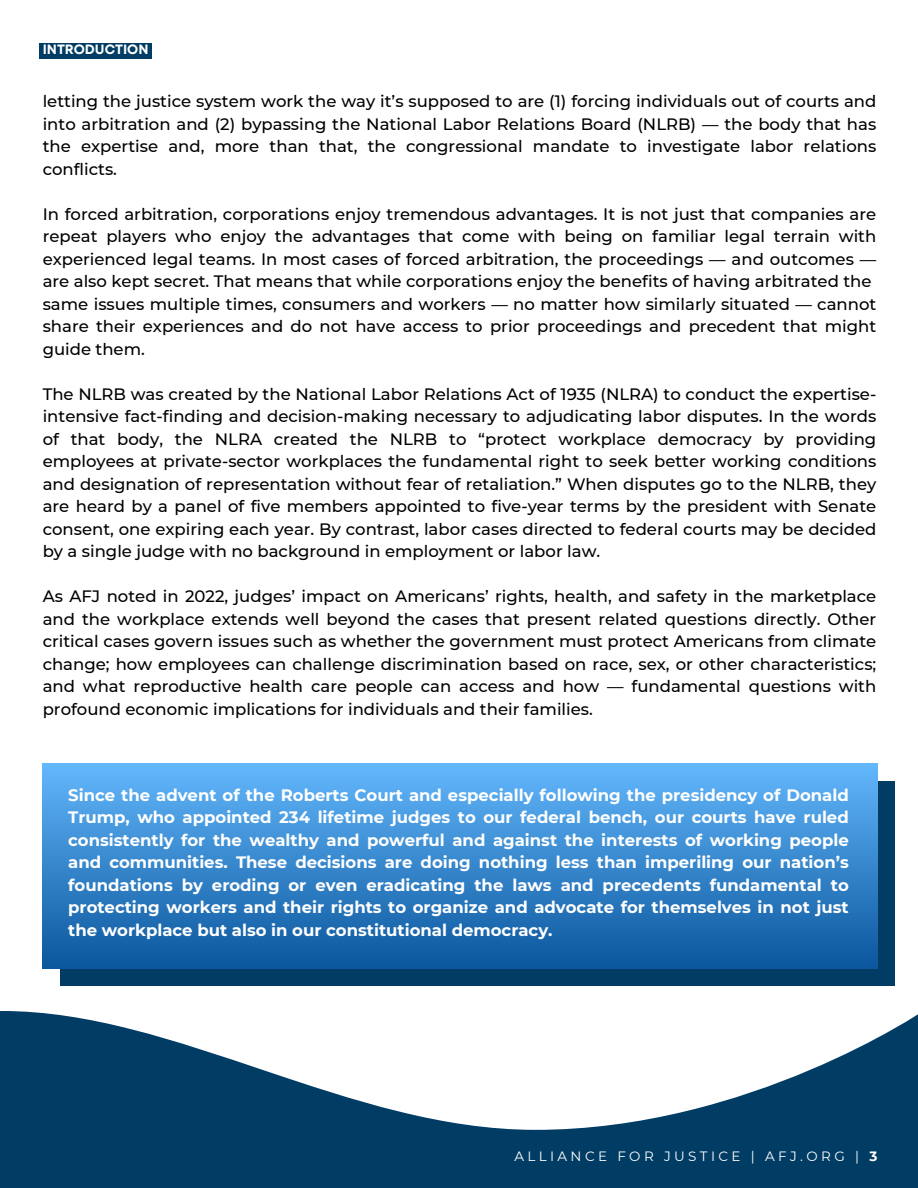
<style>
.page{position:relative;width:918px;height:1188px;background:#fff}
.page>*{position:absolute;margin:0;border:0;box-sizing:border-box;transform-origin:0 0}
.t1{font:500 16.5px/22.5px "Montserrat";color:#000;text-align:justify}
.t2{font:700 16.5px/22.5px "Montserrat";color:#fff;text-align:justify}
.t3{font:13.5px "Montserrat";letter-spacing:.25em;color:#fff}
.t4{font:700 13.5px "Mont";color:#fff}
.s1{font-weight:700}
</style>
<div class="page">
<svg style="left:0;top:1011px;width:918px;height:177px;fill:#003c64"></svg>
<div style="left:39px;top:43px;width:113px;height:16px;background:#003c64"></div>
<div style="left:61px;top:782px;width:834px;height:204px;background:#003c64"></div>
<div style="left:43px;top:764px;width:834px;height:204px;background:linear-gradient(to bottom,#63b7fc,#0b579d)"></div>
<h1 class="t4" style="left:43px;top:44px;width:107px">INTRODUCTION</h1>
<h1 class="t1" style="left:43px;top:90px;width:835px">letting the justice system work the way it’s supposed to are (1) forcing individuals out of courts and into arbitration and (2) bypassing the National Labor Relations Board (NLRB) — the body that has the expertise and, more than that, the congressional mandate to investigate labor relations conflicts.</h1>
<h1 class="t1" style="left:43px;top:202px;width:835px;text-align:left">In forced arbitration, corporations enjoy tremendous advantages. It is not just that companies are repeat players who enjoy the advantages that come with being on familiar legal terrain with experienced legal teams. In most cases of forced arbitration, the proceedings — and outcomes — are also kept secret. That means that while corporations enjoy the benefits of having arbitrated the same issues multiple times, consumers and workers — no matter how similarly situated — cannot share their experiences and do not have access to prior proceedings and precedent that might guide them.</h1>
<h1 class="t1" style="left:43px;top:382px;width:835px">The NLRB was created by the National Labor Relations Act of 1935 (NLRA) to conduct the expertise&shy;intensive fact-finding and decision-making necessary to adjudicating labor disputes. In the words of that body, the NLRA created the NLRB to “protect workplace democracy by providing employees at private-sector workplaces the fundamental right to seek better working conditions and designation of representation without fear of retaliation.” When disputes go to the NLRB, they are heard by a panel of five members appointed to five-year terms by the president with Senate consent, one expiring each year. By contrast, labor cases directed to federal courts may be decided by a single judge with no background in employment or labor law.</h1>
<h1 class="t1" style="left:43px;top:585px;width:835px">As AFJ noted in 2022, judges’ impact on Americans’ rights, health, and safety in the marketplace and the workplace extends well beyond the cases that present related questions directly. Other critical cases govern issues such as whether the government must protect Americans from climate change; how employees can challenge discrimination based on race, sex, or other characteristics; and what reproductive health care people can access and how — fundamental questions with profound economic implications for individuals and their families.</h1>
<p class="t2" style="left:68px;top:783px;width:782px">Since the advent of the Roberts Court and especially following the presidency of Donald Trump, who appointed 234 lifetime judges to our federal bench, our courts have ruled consistently for the wealthy and powerful and against the interests of working people and communities. These decisions are doing nothing less than imperiling our nation’s foundations by eroding or even eradicating the laws and precedents fundamental to protecting workers and their rights to organize and advocate for themselves in not just the workplace but also in our constitutional democracy.</p>
<h2 class="t3" style="left:514px;top:1148px;width:364px">ALLIANCE FOR JUSTICE | AFJ.ORG | <span class="s1">3</span></h2>
</div>
